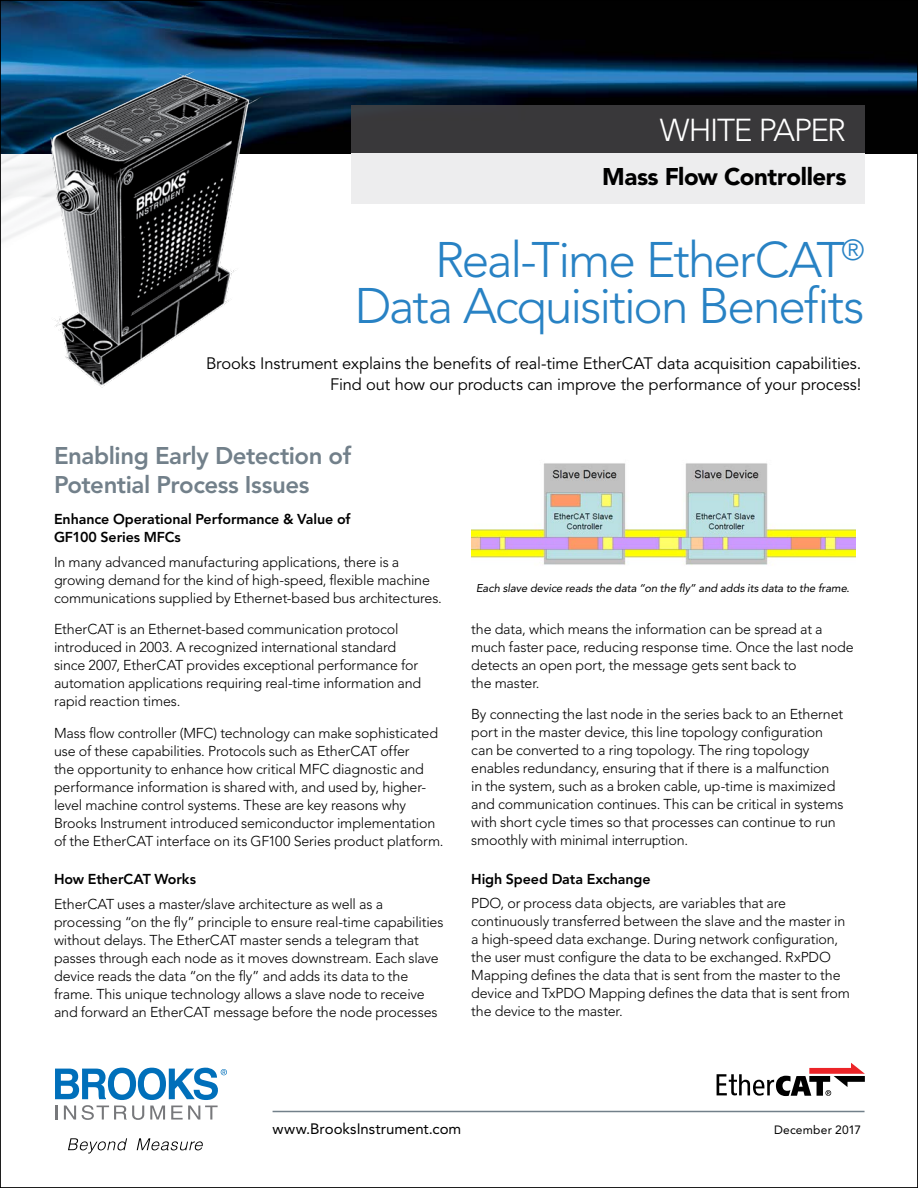
<style>
.page{position:relative;width:918px;height:1188px;background:#fff}
.page>*{position:absolute;margin:0;border:0;box-sizing:border-box;transform-origin:0 0}
.t1{font:300 49.5px/46.5px "Avenir";letter-spacing:-.04em;color:#2882c4;text-align:right}
.t2{font:300 31.5px "Avenir";letter-spacing:-.04em;color:#fff}
.t3{font:800 24px/28.5px "Avenir";letter-spacing:-.02em;color:#72808a}
.t4{font:900 24px "Avenir";letter-spacing:-.02em;color:#000}
.t5{font:16.5px/21px "Avenir";letter-spacing:-.01em;color:#000;text-align:right}
.t6{font:15px "Avenir";color:#000}
.t7{font:300 14.25px/18px "Avenir";letter-spacing:-.01em;color:#000}
.t8{font:800 14.25px/18px "Avenir";letter-spacing:-.005em;color:#000}
.t9{font:12px "Avenir";letter-spacing:.015em;color:#000}
.t10{font:italic 11.25px "Avenir";letter-spacing:-.005em;color:#000}
.s1{font-style:normal}
</style>
<div class="page">
<svg style="left:2px;top:2px;width:914px;height:151px;background:#072137"></svg>
<svg style="left:55px;top:1068px;width:172px;height:52px"></svg>
<svg style="left:68px;top:1138px;width:59px;height:16px"></svg>
<svg style="left:137px;top:1138px;width:66px;height:12px"></svg>
<hr style="left:273px;top:1111px;width:592px;height:1px;background:#72808a">
<div style="left:351px;top:105px;width:514px;height:48px;background:#39383a"></div>
<div style="left:351px;top:153px;width:514px;height:50px;background:#ededee"></div>
<img style="left:471px;top:463px;width:385px;height:102px">
<img style="left:15px;top:59px;width:255px;height:329px">
<svg style="left:717px;top:1063px;width:148px;height:33px"></svg>
<h2 class="t2" style="left:660px;top:112px;width:188px">WHITE PAPER</h2>
<h3 class="t4" style="left:602px;top:163px;width:246px">Mass Flow Controllers</h3>
<h1 class="t1" style="left:355px;top:236px;width:511px">Real-Time EtherCAT<sup>®<br></sup>Data Acquisition Benefits</h1>
<p class="t5" style="left:206px;top:353px;width:657px">Brooks Instrument explains the benefits of real-time EtherCAT data acquisition capabilities.<br>Find out how our products can improve the performance of your process!</p>
<h3 class="t3" style="left:54px;top:442px;width:299px">Enabling Early Detection of<br>Potential Process Issues</h3>
<p class="t8" style="left:54px;top:510px;width:298px">Enhance Operational Performance &amp; Value of<br>GF100 Series MFCs</p>
<p class="t7" style="left:54px;top:553px;width:390px">In many advanced manufacturing applications, there is a growing demand for the kind of high-speed, flexible machine communications supplied by Ethernet-based bus architectures.</p>
<p class="t7" style="left:54px;top:620px;width:369px">EtherCAT is an Ethernet-based communication protocol introduced in 2003. A recognized international standard since 2007, EtherCAT provides exceptional performance for automation applications requiring real-time information and rapid reaction times.</p>
<p class="t7" style="left:54px;top:724px;width:391px">Mass flow controller (MFC) technology can make sophisticated use of these capabilities. Protocols such as EtherCAT offer<br>the opportunity to enhance how critical MFC diagnostic and performance information is shared with, and used by, higher&shy;level machine control systems. These are key reasons why Brooks Instrument introduced semiconductor implementation of the EtherCAT interface on its GF100 Series product platform.</p>
<p class="t8" style="left:54px;top:870px;width:144px">How EtherCAT Works</p>
<p class="t7" style="left:54px;top:895px;width:391px">EtherCAT uses a master/slave architecture as well as a processing “on the fly” principle to ensure real-time capabilities without delays. The EtherCAT master sends a telegram that passes through each node as it moves downstream. Each slave device reads the data “on the fly” and adds its data to the frame. This unique technology allows a slave node to receive and forward an EtherCAT message before the node processes</p>
<p class="t10" style="left:476px;top:581px;width:375px">Each slave device reads the data “on the fly” and adds its data to the frame<span class="s1">.</span></p>
<p class="t7" style="left:471px;top:620px;width:384px">the data, which means the information can be spread at a much faster pace, reducing response time. Once the last node detects an open port, the message gets sent back to<br>the master.</p>
<p class="t7" style="left:471px;top:705px;width:374px">By connecting the last node in the series back to an Ethernet port in the master device, this line topology configuration can be converted to a ring topology. The ring topology enables redundancy, ensuring that if there is a malfunction in the system, such as a broken cable, up-time is maximized and communication continues. This can be critical in systems with short cycle times so that processes can continue to run smoothly with minimal interruption.</p>
<p class="t8" style="left:471px;top:870px;width:181px">High Speed Data Exchange</p>
<p class="t7" style="left:471px;top:894px;width:380px">PDO, or process data objects, are variables that are continuously transferred between the slave and the master in a high-speed data exchange. During network configuration, the user must configure the data to be exchanged. RxPDO Mapping defines the data that is sent from the master to the device and TxPDO Mapping defines the data that is sent from the device to the master.</p>
<p class="t6" style="left:273px;top:1120px;width:190px">www.BrooksInstrument.com</p>
<p class="t9" style="left:774px;top:1123px;width:89px">December 2017</p>
</div>
